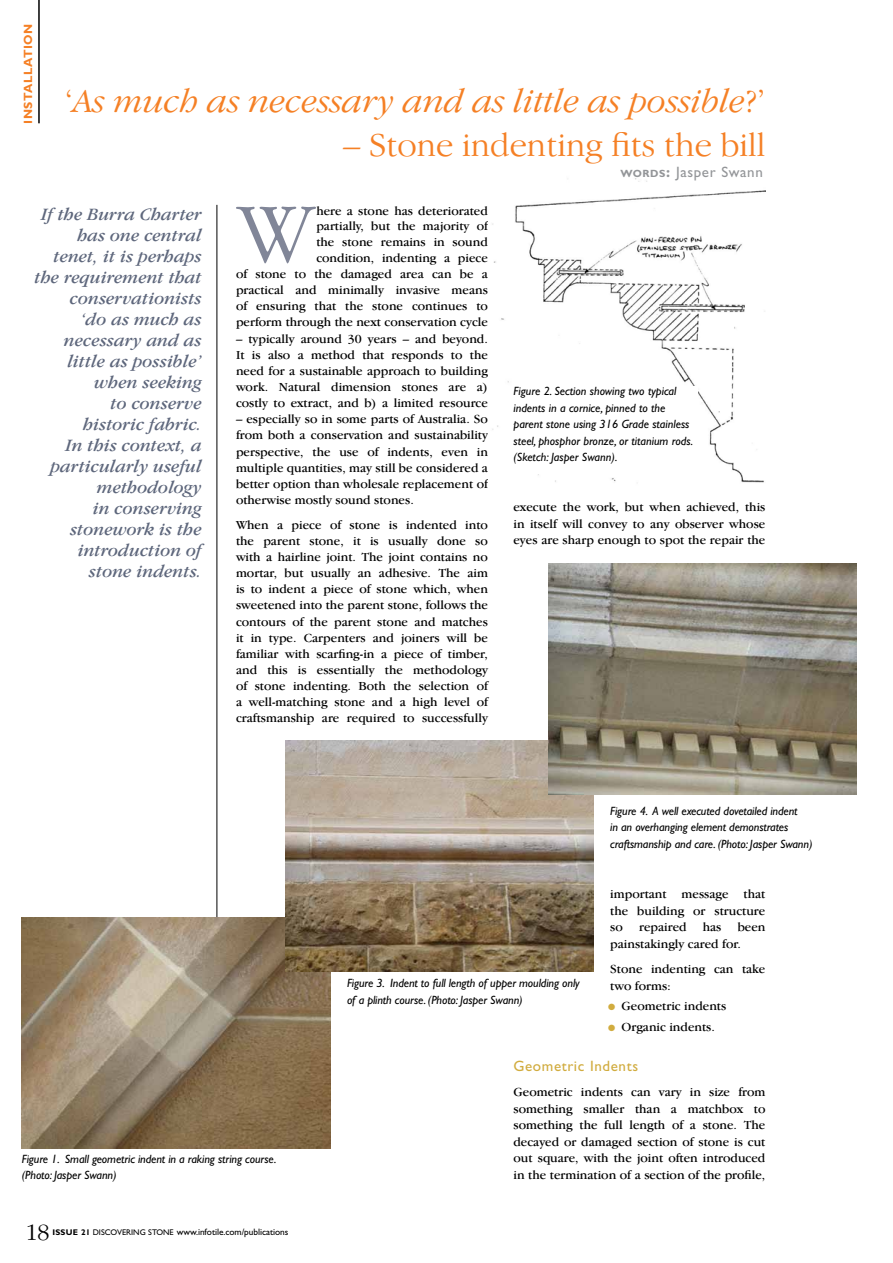
<style>
.page{position:relative;width:893px;height:1263px;background:#fff}
.page>*{position:absolute;margin:0;border:0;box-sizing:border-box;transform-origin:0 0}
.t1{font:300 87.75px "Garamond IT Cby BT";color:#818698}
.t2{font:italic 300 34.5px "Garamond IT Cby BT";color:#f58025}
.t3{font:300 34.5px "Garamond IT Cby BT";color:#f58025}
.t4{font:300 24px "Garamond IT Cby BT";color:#000}
.t5{font:italic 18px/21px "Garamond IT Cby BT";color:#5e677c;text-align:right}
.t6{font:15px "Gill Sans";letter-spacing:.04em;color:#939598}
.t7{font:15px "Gill Sans";letter-spacing:.04em;color:#d1ac3f}
.t8{font:12.75px/16.2px "Garamond IT Cby BT";color:#000;text-align:justify}
.t9{font:italic 12px/16.5px "Gill Sans";letter-spacing:-.01em;color:#000}
.t10{font:700 12px "Gill Sans";letter-spacing:.05em;color:#f58025}
.t11{font:9.3px "Gill Sans";letter-spacing:-.005em;color:#000}
.s1{font-style:normal}
.s2{font-weight:700;font-size:10.5px}
.s3{font-weight:700}
.s4{font-weight:700;font-size:8.25px}
.s5{font-size:8.25px}
.s6{color:#d1ac3f}
</style>
<div class="page">
<hr style="left:217px;top:205px;width:1px;height:974px;background:#000">
<hr style="left:38px;top:0;width:2px;height:123px;background:#000">
<img style="left:22px;top:917px;width:308px;height:231px">
<img style="left:285px;top:740px;width:308px;height:231px">
<img style="left:548px;top:563px;width:308px;height:231px">
<img style="left:492px;top:178px;width:273px;height:305px">
<div style="left:513px;top:386px;width:185px;height:83px;background:#fff"></div>
<p class="t10" style="left:21px;top:124px;width:102px;rotate:-90deg">INSTALLATION</p>
<h2 class="t2" style="left:64px;top:81px;width:702px"><span class="s1">‘</span>As much as necessary and as little as possible<span class="s1">?’</span></h2>
<h2 class="t3" style="left:343px;top:124px;width:424px">– Stone indenting fits the bill</h2>
<p class="t6" style="left:620px;top:163px;width:144px"><span class="s2">WORDS</span><span class="s3">:</span> Jasper Swann</p>
<p class="t5" style="left:34px;top:203px;width:169px">If the Burra Charter has one central tenet, it is perhaps the requirement that conservationists<br>‘do as much as necessary and as little as possible’ when seeking<br>to conserve<br>historic fabric.<br>In this context, a particularly useful methodology<br>in conserving stonework is the introduction of stone indents.</p>
<p class="t8" style="left:236px;top:202px;width:253px;text-align:right">here a stone has deteriorated<br>partially, but the majority of<br>the stone remains in sound<br>condition, indenting a piece<br>of stone to the damaged area can be a practical and minimally invasive means of ensuring that the stone continues to perform through the next conservation cycle</p>
<p class="t8" style="left:236px;top:330px;width:253px">– typically around 30 years – and beyond.<br>It is also a method that responds to the need for a sustainable approach to building work. Natural dimension stones are a) costly to extract, and b) a limited resource</p>
<p class="t8" style="left:236px;top:411px;width:253px">– especially so in some parts of Australia. So from both a conservation and sustainability perspective, the use of indents, even in multiple quantities, may still be considered a better option than wholesale replacement of otherwise mostly sound stones.</p>
<p class="t8" style="left:236px;top:516px;width:253px">When a piece of stone is indented into the parent stone, it is usually done so with a hairline joint. The joint contains no mortar, but usually an adhesive. The aim is to indent a piece of stone which, when sweetened into the parent stone, follows the contours of the parent stone and matches it in type. Carpenters and joiners will be familiar with scarfing-in a piece of timber, and this is essentially the methodology of stone indenting. Both the selection of a well-matching stone and a high level of craftsmanship are required to successfully</p>
<h1 class="t1" style="left:238px;top:182px;width:76px">W</h1>
<p class="t9" style="left:513px;top:383px;width:181px">Figure 2. Section showing two typical indents in a cornice, pinned to the parent stone using 316 Grade stainless steel, phosphor bronze, or titanium rods. (Sketch: Jasper Swann).</p>
<p class="t8" style="left:513px;top:499px;width:253px">execute the work, but when achieved, this in itself will convey to any observer whose eyes are sharp enough to spot the repair the</p>
<p class="t9" style="left:610px;top:803px;width:204px">Figure 4. A well executed dovetailed indent<br>in an overhanging element demonstrates craftsmanship and care. (Photo: Jasper Swann)</p>
<p class="t9" style="left:22px;top:1151px;width:256px">Figure 1. Small geometric indent in a raking string course. (Photo: Jasper Swann)</p>
<h3 class="t4" style="left:26px;top:1218px;width:26px">18</h3>
<p class="t11" style="left:52px;top:1226px;width:237px"><span class="s4">ISSUE 21</span> <span class="s5">discovering stone</span> www.infotile.com/publications</p>
<p class="t8" style="left:610px;top:886px;width:157px">important message that the building or structure so</p>
<p class="t8" style="left:610px;top:919px;width:157px;text-indent:127px">been painstakingly cared for.</p>
<p class="t8" style="left:610px;top:960px;width:157px">Stone indenting can take two forms:</p>
<p class="t8" style="left:608px;top:998px;width:120px"><span class="s6">●</span> Geometric indents</p>
<p class="t8" style="left:608px;top:1019px;width:108px"><span class="s6">●</span> Organic indents.</p>
<p class="t7" style="left:513px;top:1057px;width:126px">Geometric Indents</p>
<p class="t8" style="left:513px;top:1083px;width:253px">Geometric indents can vary in size from something smaller than a matchbox to something the full length of a stone. The decayed or damaged section of stone is cut out square, with the joint often introduced in the termination of a section of the profile,</p>
<p class="t8" style="left:639px;top:919px;width:49px">repaired</p>
<p class="t8" style="left:703px;top:919px;width:20px">has</p>
<p class="t9" style="left:347px;top:975px;width:234px">Figure 3. Indent to full length of upper moulding only of a plinth course. (Photo: Jasper Swann)</p>
</div>
